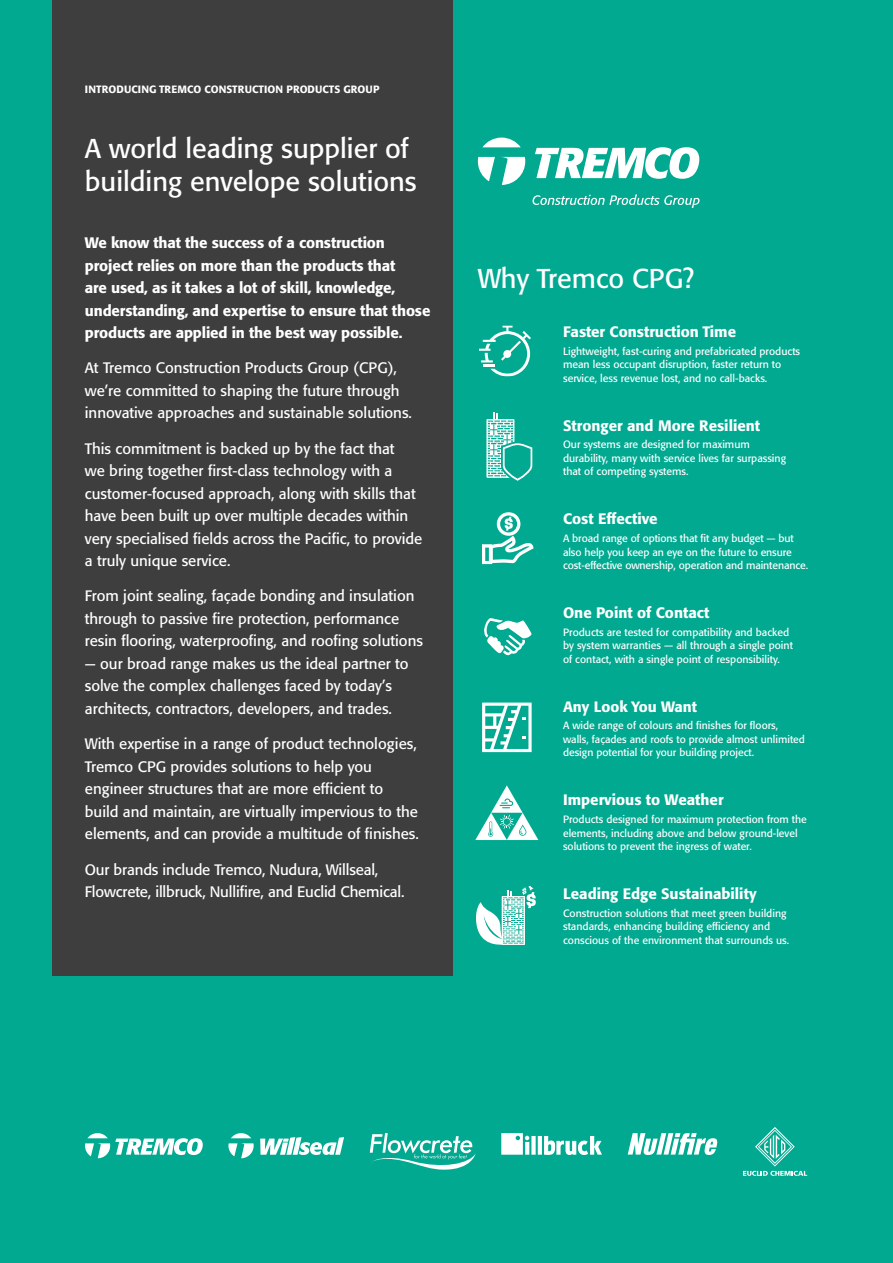
<style>
.page{position:relative;width:893px;height:1263px;background:#00a990}
.page>*{position:absolute;margin:0;border:0;box-sizing:border-box;transform-origin:0 0}
.t1{font:27px/33px "Formata Pro";color:#fff}
.t2{font:15px/22.5px "Formata";color:#fff}
.t3{font:500 15px/22.5px "Formata";letter-spacing:-.01em;color:#fff}
.t4{font:500 15px "Formata Pro";color:#fff}
.t5{font:500 14.85px "Formata Pro";color:#fff}
.t6{font:10.5px/13.5px "Formata Pro";color:#fff}
.t7{font:500 10.5px "Formata Pro";letter-spacing:.01em;color:#fff}
.t8{font:10.35px/13.4px "Formata Pro";color:#fff}
</style>
<div class="page">
<svg style="left:482px;top:138px;width:39px;height:9px"></svg>
<svg style="left:478px;top:157px;width:47px;height:28px"></svg>
<svg style="left:535px;top:147px;width:164px;height:32px"></svg>
<svg style="left:532px;top:194px;width:168px;height:14px"></svg>
<svg style="left:479px;top:325px;width:52px;height:51px"></svg>
<svg style="left:487px;top:412px;width:46px;height:70px"></svg>
<svg style="left:484px;top:618px;width:48px;height:37px"></svg>
<svg style="left:482px;top:702px;width:50px;height:50px"></svg>
<svg style="left:475px;top:785px;width:63px;height:55px"></svg>
<svg style="left:476px;top:885px;width:60px;height:60px"></svg>
<svg style="left:482px;top:512px;width:52px;height:52px"></svg>
<svg style="left:743px;top:1127px;width:64px;height:49px"></svg>
<svg style="left:370px;top:1133px;width:106px;height:37px"></svg>
<svg style="left:501px;top:1133px;width:101px;height:22px"></svg>
<svg style="left:628px;top:1133px;width:89px;height:22px"></svg>
<svg style="left:85px;top:1133px;width:118px;height:25px"></svg>
<svg style="left:228px;top:1133px;width:26px;height:25px"></svg>
<svg style="left:260px;top:1137px;width:84px;height:18px"></svg>
<div style="left:52px;top:0;width:400px;height:976px;background:#3e3e3f"></div>
<p class="t7" style="left:85px;top:83px;width:296px">INTRODUCING TREMCO CONSTRUCTION PRODUCTS GROUP</p>
<p class="t1" style="left:85px;top:132px;width:333px">A world leading supplier of building envelope solutions</p>
<p class="t3" style="left:85px;top:231px;width:347px">We know that the success of a construction project relies on more than the products that<br>are used, as it takes a lot of skill, knowledge, understanding, and expertise to ensure that those products are applied in the best way possible.</p>
<p class="t2" style="left:85px;top:357px;width:329px">At Tremco Construction Products Group (CPG), we’re committed to shaping the future through innovative approaches and sustainable solutions.</p>
<p class="t2" style="left:85px;top:437px;width:339px">This commitment is backed up by the fact that<br>we bring together first-class technology with a customer-focused approach, along with skills that have been built up over multiple decades within very specialised fields across the Pacific, to provide a truly unique service.</p>
<p class="t2" style="left:85px;top:585px;width:340px">From joint sealing, façade bonding and insulation through to passive fire protection, performance resin flooring, waterproofing, and roofing solutions</p>
<p class="t2" style="left:85px;top:652px;width:325px">— our broad range makes us the ideal partner to solve the complex challenges faced by today’s architects, contractors, developers, and trades.</p>
<p class="t2" style="left:85px;top:733px;width:336px">With expertise in a range of product technologies, Tremco CPG provides solutions to help you engineer structures that are more efficient to build and maintain, are virtually impervious to the elements, and can provide a multitude of finishes.</p>
<p class="t2" style="left:85px;top:858px;width:321px">Our brands include Tremco, Nudura, Willseal,<br>Flowcrete, illbruck, Nullifire, and Euclid Chemical.</p>
<p class="t1" style="left:478px;top:261px;width:218px">Why Tremco CPG?</p>
<p class="t4" style="left:563px;top:322px;width:175px">Faster Construction Time</p>
<p class="t6" style="left:563px;top:344px;width:239px">Lightweight, fast-curing and prefabricated products mean less occupant disruption, faster return to service, less revenue lost, and no call-backs.</p>
<p class="t4" style="left:563px;top:416px;width:199px">Stronger and More Resilient</p>
<p class="t6" style="left:563px;top:438px;width:225px">Our systems are designed for maximum durability, many with service lives far surpassing that of competing systems.</p>
<p class="t4" style="left:563px;top:509px;width:96px">Cost Effective</p>
<p class="t6" style="left:563px;top:532px;width:247px">A broad range of options that fit any budget — but also help you keep an eye on the future to ensure cost-effective ownership, operation and maintenance.</p>
<p class="t4" style="left:563px;top:603px;width:148px">One Point of Contact</p>
<p class="t6" style="left:563px;top:625px;width:231px">Products are tested for compatibility and backed by system warranties — all through a single point of contact, with a single point of responsibility.</p>
<p class="t5" style="left:563px;top:697px;width:135px">Any Look You Want</p>
<p class="t8" style="left:563px;top:719px;width:243px">A wide range of colours and finishes for floors, walls, façades and roofs to provide almost unlimited design potential for your building project.</p>
<p class="t4" style="left:563px;top:790px;width:162px">Impervious to Weather</p>
<p class="t6" style="left:563px;top:813px;width:245px">Products designed for maximum protection from the elements, including above and below ground-level solutions to prevent the ingress of water.</p>
<p class="t4" style="left:563px;top:884px;width:195px">Leading Edge Sustainability</p>
<p class="t6" style="left:563px;top:906px;width:228px">Construction solutions that meet green building standards, enhancing building efficiency and conscious of the environment that surrounds us.</p>
</div>
